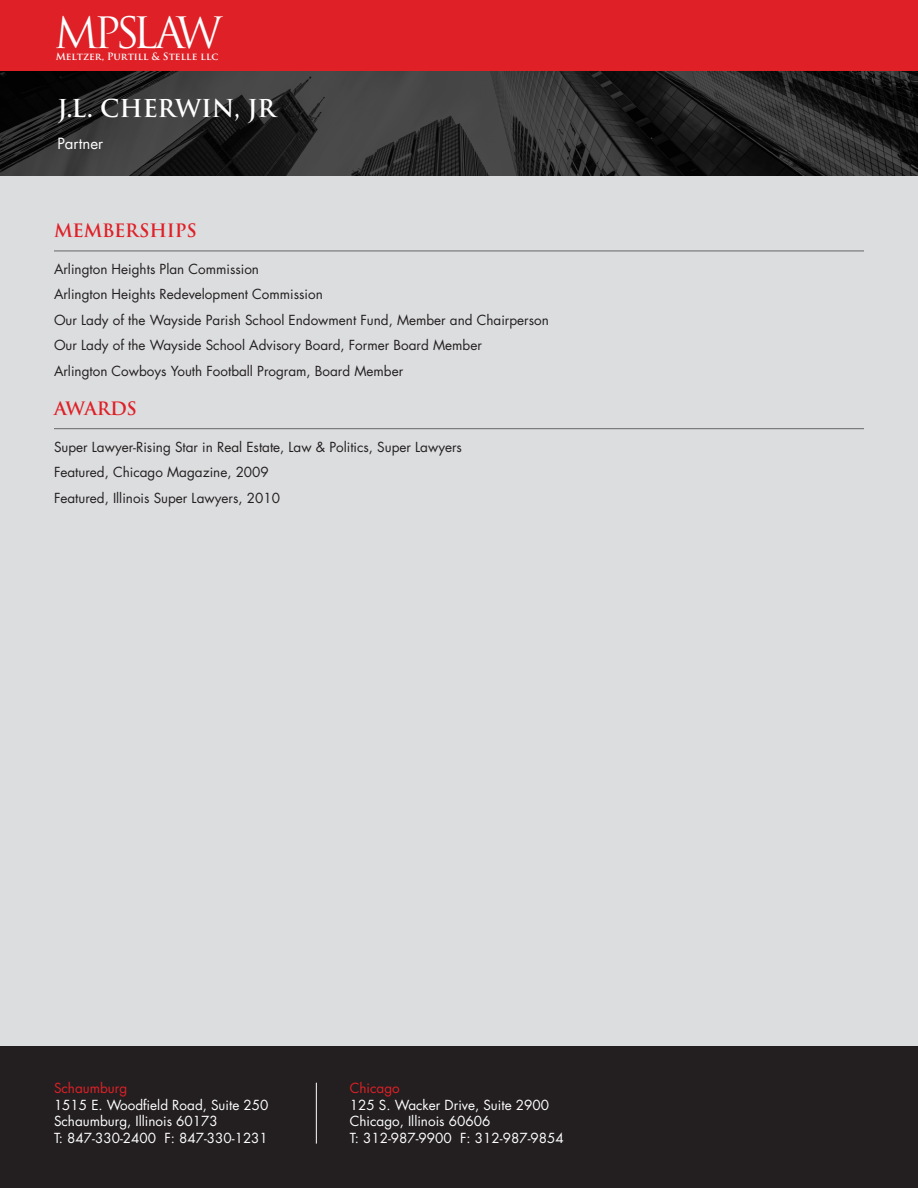
<style>
.page{position:relative;width:918px;height:1188px;background:#fff}
.page>*{position:absolute;margin:0;border:0;box-sizing:border-box;transform-origin:0 0}
.t1{font:42.15px "Trajan Pro";letter-spacing:-.115em;color:#fff}
.Attorney_Name{font:600 24px "Trajan Pro 3";color:#fff}
.Experience_Headers{font:600 18px "Trajan Pro 3";letter-spacing:-.01em;color:#df2027}
.Title_Contact_info{font:15px "Futura LT";color:#fff}
.Experience_Copy_Lists{font:13.5px "Futura LT";color:#231f20}
.t2{font:13.5px "Futura LT";color:#fff}
.Experience_Copy_1{font:13.5px "Futura LT";color:#231f20}
.t3{font:13.5px "Futura LT";color:#df2027}
.t4{font:700 9.75px "Trajan Pro";color:#fff}
</style>
<div class="page">
<div style="left:0;top:0;width:918px;height:72px;background:#df2027"></div>
<img style="left:0;top:72px;width:918px;height:105px">
<div style="left:0;top:177px;width:918px;height:1011px;background:#dcdddf"></div>
<hr style="left:54px;top:251px;width:810px;height:1px;background:#666">
<hr style="left:54px;top:428px;width:810px;height:1px;background:#666">
<div style="left:0;top:1047px;width:918px;height:141px;background:#231f20"></div>
<hr style="left:316px;top:1083px;width:1px;height:61px;background:#fff">
<h1 class="t1" style="left:54px;top:6px;width:132px">MPSLA</h1>
<p class="t4" style="left:56px;top:51px;width:164px">Meltzer, Purtill &amp; Stelle llc</p>
<h1 class="t1" style="left:176px;top:6px;width:48px">W</h1>
<p class="Attorney_Name" style="left:57px;top:91px;width:220px">J.L. CHERWIN, JR</p>
<p class="Title_Contact_info" style="left:57px;top:133px;width:47px">Partner</p>
<p class="Experience_Headers" style="left:54px;top:218px;width:144px">MEMBERSHIPS</p>
<p class="Experience_Copy_1" style="left:54px;top:260px;width:207px">Arlington Heights Plan Commission</p>
<p class="Experience_Copy_Lists" style="left:54px;top:286px;width:270px">Arlington Heights Redevelopment Commission</p>
<p class="Experience_Copy_Lists" style="left:54px;top:311px;width:496px">Our Lady of the Wayside Parish School Endowment Fund, Member and Chairperson</p>
<p class="Experience_Copy_Lists" style="left:54px;top:337px;width:429px">Our Lady of the Wayside School Advisory Board, Former Board Member</p>
<p class="Experience_Copy_Lists" style="left:54px;top:362px;width:351px">Arlington Cowboys Youth Football Program, Board Member</p>
<p class="Experience_Headers" style="left:54px;top:395px;width:84px">AWARDS</p>
<p class="Experience_Copy_1" style="left:54px;top:438px;width:409px">Super Lawyer-Rising Star in Real Estate, Law &amp; Politics, Super Lawyers</p>
<p class="Experience_Copy_Lists" style="left:54px;top:463px;width:216px">Featured, Chicago Magazine, 2009</p>
<p class="Experience_Copy_Lists" style="left:54px;top:489px;width:227px">Featured, Illinois Super Lawyers, 2010</p>
<p class="t3" style="left:54px;top:1080px;width:75px">Schaumburg</p>
<p class="t2" style="left:54px;top:1096px;width:216px">1515 E. Woodfield Road, Suite 250</p>
<p class="t2" style="left:54px;top:1113px;width:165px">Schaumburg, Illinois 60173</p>
<p class="t2" style="left:54px;top:1129px;width:215px">T: 847-330-2400 F: 847-330-1231</p>
<p class="t3" style="left:350px;top:1080px;width:51px">Chicago</p>
<p class="t2" style="left:350px;top:1096px;width:201px">125 S. Wacker Drive, Suite 2900</p>
<p class="t2" style="left:350px;top:1113px;width:142px">Chicago, Illinois 60606</p>
<p class="t2" style="left:350px;top:1129px;width:215px">T: 312-987-9900 F: 312-987-9854</p>
</div>
